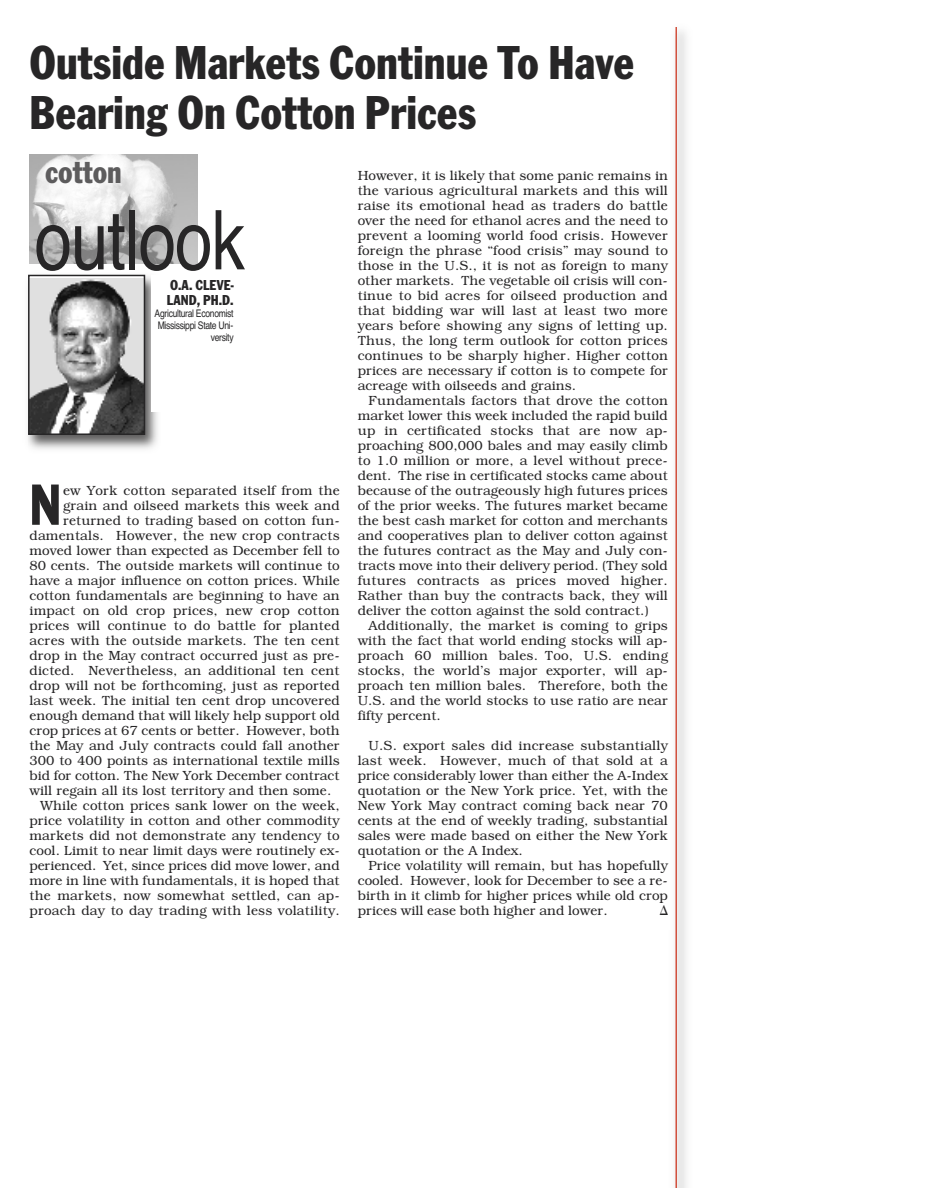
<style>
.page{position:relative;width:945px;height:1188px;background:#fff}
.page>*{position:absolute;margin:0;border:0;box-sizing:border-box;transform-origin:0 0}
.t1{font:condensed 82.5px "Helvetica";letter-spacing:-.015em;color:#272627}
.t2{font:condensed 60.45px "Franklin Got T";color:#272627}
.t3{font:condensed 49.5px/49.5px "Franklin Got T";color:#272627}
.t4{font:condensed 33px "Franklin Got T";color:#5d5c5d}
.t5{font:condensed 15px/15px "Franklin Got T";color:#272627}
.t6{font:300 13.5px/15px "Bookman";color:#272627;text-align:justify}
.t7{font:condensed 10.5px/12px "Helvetica";letter-spacing:-.03em;color:#272627;text-align:right}
</style>
<div class="page">
<hr style="left:675px;top:27px;width:2px;height:1161px;background:#d2513e">
<img style="left:28px;top:274px;width:130px;height:175px">
<img style="left:31px;top:279px;width:111px;height:153px">
<div style="left:28px;top:275px;width:117px;height:160px;border:2px solid #272627"></div>
<img style="left:30px;top:154px;width:167px;height:110px">
<div style="left:151px;top:275px;width:84px;height:137px;background:#fff"></div>
<h3 class="t3" style="left:30px;top:38px;width:606px">Outside Markets Continue To Have<br>Bearing On Cotton Prices</h3>
<h3 class="t4" style="left:45px;top:152px;width:78px">cotton</h3>
<h1 class="t1" style="left:34px;top:193px;width:212px">outlook</h1>
<p class="t5" style="left:167px;top:277px;width:68px">O.A. CLEVE-<br>LAND, PH.D.</p>
<p class="t7" style="left:155px;top:307px;width:81px">Agricultural Economist<br>Mississippi State Uni&shy;versity</p>
<h2 class="t2" style="left:30px;top:469px;width:33px">N</h2>
<p class="t6" style="left:63px;top:483px;width:278px">ew York cotton separated itself from the</p>
<p class="t6" style="left:63px;top:498px;width:278px">grain and oilseed markets this week and</p>
<p class="t6" style="left:63px;top:513px;width:278px">returned to trading based on cotton fun-</p>
<p class="t6" style="left:30px;top:528px;width:312px">damentals. However, the new crop contracts</p>
<p class="t6" style="left:30px;top:543px;width:312px">moved lower than expected as December fell to</p>
<p class="t6" style="left:30px;top:558px;width:312px">80 cents. The outside markets will continue to</p>
<p class="t6" style="left:30px;top:573px;width:312px">have a major influence on cotton prices. While</p>
<p class="t6" style="left:30px;top:588px;width:312px">cotton fundamentals are beginning to have an</p>
<p class="t6" style="left:30px;top:603px;width:312px">impact on old crop prices, new crop cotton</p>
<p class="t6" style="left:30px;top:618px;width:312px">prices will continue to do battle for planted</p>
<p class="t6" style="left:30px;top:633px;width:312px">acres with the outside markets. The ten cent</p>
<p class="t6" style="left:30px;top:648px;width:312px">drop in the May contract occurred just as pre-</p>
<p class="t6" style="left:30px;top:663px;width:312px">dicted. Nevertheless, an additional ten cent</p>
<p class="t6" style="left:30px;top:678px;width:312px">drop will not be forthcoming, just as reported</p>
<p class="t6" style="left:30px;top:693px;width:312px">last week. The initial ten cent drop uncovered</p>
<p class="t6" style="left:30px;top:708px;width:312px">enough demand that will likely help support old</p>
<p class="t6" style="left:30px;top:723px;width:312px">crop prices at 67 cents or better. However, both</p>
<p class="t6" style="left:30px;top:738px;width:312px">the May and July contracts could fall another</p>
<p class="t6" style="left:30px;top:753px;width:312px">300 to 400 points as international textile mills</p>
<p class="t6" style="left:30px;top:768px;width:312px">bid for cotton. The New York December contract</p>
<p class="t6" style="left:30px;top:783px;width:303px">will regain all its lost territory and then some.</p>
<p class="t6" style="left:40px;top:798px;width:301px">While cotton prices sank lower on the week,</p>
<p class="t6" style="left:30px;top:813px;width:312px">price volatility in cotton and other commodity</p>
<p class="t6" style="left:30px;top:828px;width:312px">markets did not demonstrate any tendency to</p>
<p class="t6" style="left:30px;top:843px;width:312px">cool. Limit to near limit days were routinely ex-</p>
<p class="t6" style="left:30px;top:858px;width:312px">perienced. Yet, since prices did move lower, and</p>
<p class="t6" style="left:30px;top:873px;width:312px">more in line with fundamentals, it is hoped that</p>
<p class="t6" style="left:29px;top:888px;width:312px">the markets, now somewhat settled, can ap-</p>
<p class="t6" style="left:29px;top:903px;width:312px">proach day to day trading with less volatility.</p>
<p class="t6" style="left:358px;top:168px;width:312px">However, it is likely that some panic remains in the various agricultural markets and this will raise its emotional head as traders do battle over the need for ethanol acres and the need to prevent a looming world food crisis. However foreign the phrase “food crisis” may sound to those in the U.S., it is not as foreign to many other markets. The vegetable oil crisis will con&shy;tinue to bid acres for oilseed production and that bidding war will last at least two more years before showing any signs of letting up.<br>Thus, the long term outlook for cotton prices continues to be sharply higher. Higher cotton prices are necessary if cotton is to compete for acreage with oilseeds and grains.</p>
<p class="t6" style="left:358px;top:393px;width:312px;text-indent:11px">Fundamentals factors that drove the cotton market lower this week included the rapid build up in certificated stocks that are now ap&shy;proaching 800,000 bales and may easily climb to 1.0 million or more, a level without prece&shy;dent. The rise in certificated stocks came about because of the outrageously high futures prices of the prior weeks. The futures market became the best cash market for cotton and merchants and cooperatives plan to deliver cotton against the futures contract as the May and July con&shy;tracts move into their delivery period. (They sold futures contracts as prices moved higher.<br>Rather than buy the contracts back, they will deliver the cotton against the sold contract.)</p>
<p class="t6" style="left:358px;top:618px;width:312px;text-indent:11px">Additionally, the market is coming to grips with the fact that world ending stocks will ap&shy;proach 60 million bales. Too, U.S. ending stocks, the world’s major exporter, will ap&shy;proach ten million bales. Therefore, both the U.S. and the world stocks to use ratio are near fifty percent.</p>
<p class="t6" style="left:358px;top:738px;width:312px;text-indent:11px">U.S. export sales did increase substantially last week. However, much of that sold at a price considerably lower than either the A-Index quotation or the New York price. Yet, with the New York May contract coming back near 70 cents at the end of weekly trading, substantial sales were made based on either the New York quotation or the A Index.</p>
<p class="t6" style="left:358px;top:858px;width:312px;text-indent:11px">Price volatility will remain, but has hopefully cooled. However, look for December to see a re&shy;birth in it climb for higher prices while old crop prices will ease both higher and lower.</p>
<p class="t6" style="left:660px;top:903px;width:10px">∆</p>
</div>
